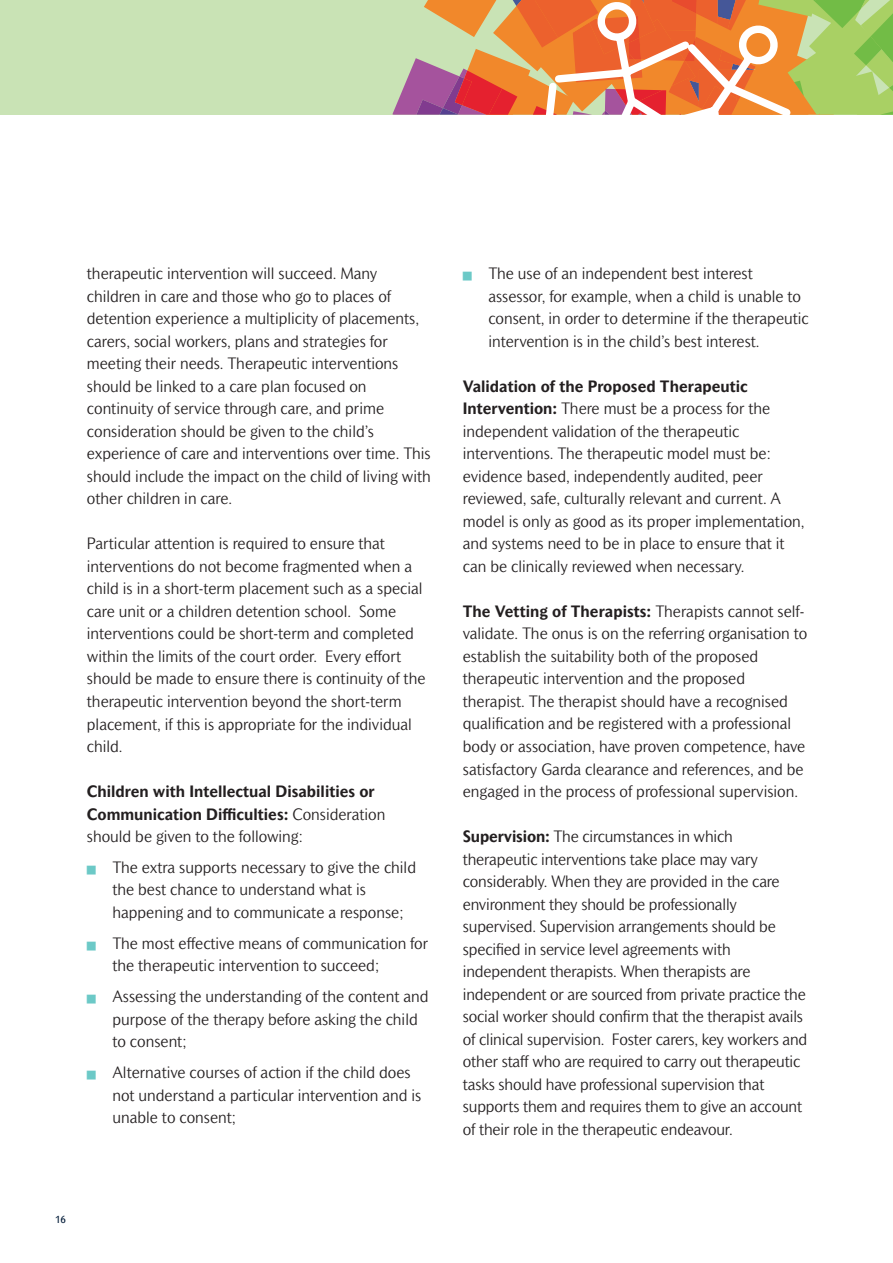
<style>
.page{position:relative;width:893px;height:1263px;background:#fff}
.page>*{position:absolute;margin:0;border:0;box-sizing:border-box;transform-origin:0 0}
.t1{font:300 15.75px/22.5px "Mahsuri Sans MT Std";color:#231f20}
.t2{font:700 15.75px/22.5px "Mahsuri Sans MT Std";color:#231f20}
.t3{font:10.5px "Mahsuri Sans MT Std";color:#001a37}
.s1{font-weight:300}
.s2{color:#6cc9c7}
.s3{font-weight:700}
</style>
<div class="page">
<svg style="left:0;top:0;width:893px;height:115px;background:#d0ba85"></svg>
<p class="t1" style="left:87px;top:264px;width:345px">therapeutic intervention will succeed. Many children in care and those who go to places of detention experience a multiplicity of placements, carers, social workers, plans and strategies for meeting their needs. Therapeutic interventions should be linked to a care plan focused on continuity of service through care, and prime consideration should be given to the child’s experience of care and interventions over time. This should include the impact on the child of living with other children in care.</p>
<p class="t1" style="left:87px;top:534px;width:340px">Particular attention is required to ensure that interventions do not become fragmented when a child is in a short-term placement such as a special care unit or a children detention school. Some interventions could be short-term and completed within the limits of the court order. Every effort should be made to ensure there is continuity of the therapeutic intervention beyond the short-term placement, if this is appropriate for the individual child.</p>
<p class="t2" style="left:87px;top:781px;width:300px">Children with Intellectual Disabilities or<br>Communication Difficulties: <span class="s1">Consideration should be given to the following:</span></p>
<p class="t1" style="left:112px;top:857px;width:305px;text-indent:-26px"><span class="s2">■</span> The extra supports necessary to give the child the best chance to understand what is happening and to communicate a response;</p>
<p class="t1" style="left:112px;top:933px;width:317px;text-indent:-26px"><span class="s2">■</span> The most effective means of communication for the therapeutic intervention to succeed;</p>
<p class="t1" style="left:112px;top:987px;width:318px;text-indent:-26px"><span class="s2">■</span> Assessing the understanding of the content and purpose of the therapy before asking the child to consent;</p>
<p class="t1" style="left:112px;top:1063px;width:310px;text-indent:-26px"><span class="s2">■</span> Alternative courses of action if the child does not understand a particular intervention and is unable to consent;</p>
<p class="t3" style="left:55px;top:1215px;width:12px">16</p>
<p class="t1" style="left:488px;top:264px;width:322px;text-indent:-26px"><span class="s2">■</span> The use of an independent best interest assessor, for example, when a child is unable to consent, in order to determine if the therapeutic intervention is in the child’s best interest.</p>
<p class="t1" style="left:463px;top:376px;width:343px"><span class="s3">Validation of the Proposed Therapeutic Intervention:</span> There must be a process for the independent validation of the therapeutic interventions. The therapeutic model must be: evidence based, independently audited, peer reviewed, safe, culturally relevant and current. A model is only as good as its proper implementation, and systems need to be in place to ensure that it can be clinically reviewed when necessary.</p>
<p class="t1" style="left:463px;top:601px;width:346px"><span class="s3">The Vetting of Therapists:</span> Therapists cannot self&shy;validate. The onus is on the referring organisation to establish the suitability both of the proposed therapeutic intervention and the proposed therapist. The therapist should have a recognised qualification and be registered with a professional body or association, have proven competence, have satisfactory Garda clearance and references, and be engaged in the process of professional supervision.</p>
<p class="t1" style="left:463px;top:826px;width:346px"><span class="s3">Supervision:</span> The circumstances in which therapeutic interventions take place may vary considerably. When they are provided in the care environment they should be professionally supervised. Supervision arrangements should be specified in service level agreements with independent therapists. When therapists are independent or are sourced from private practice the social worker should confirm that the therapist avails of clinical supervision. Foster carers, key workers and other staff who are required to carry out therapeutic tasks should have professional supervision that supports them and requires them to give an account of their role in the therapeutic endeavour.</p>
</div>
